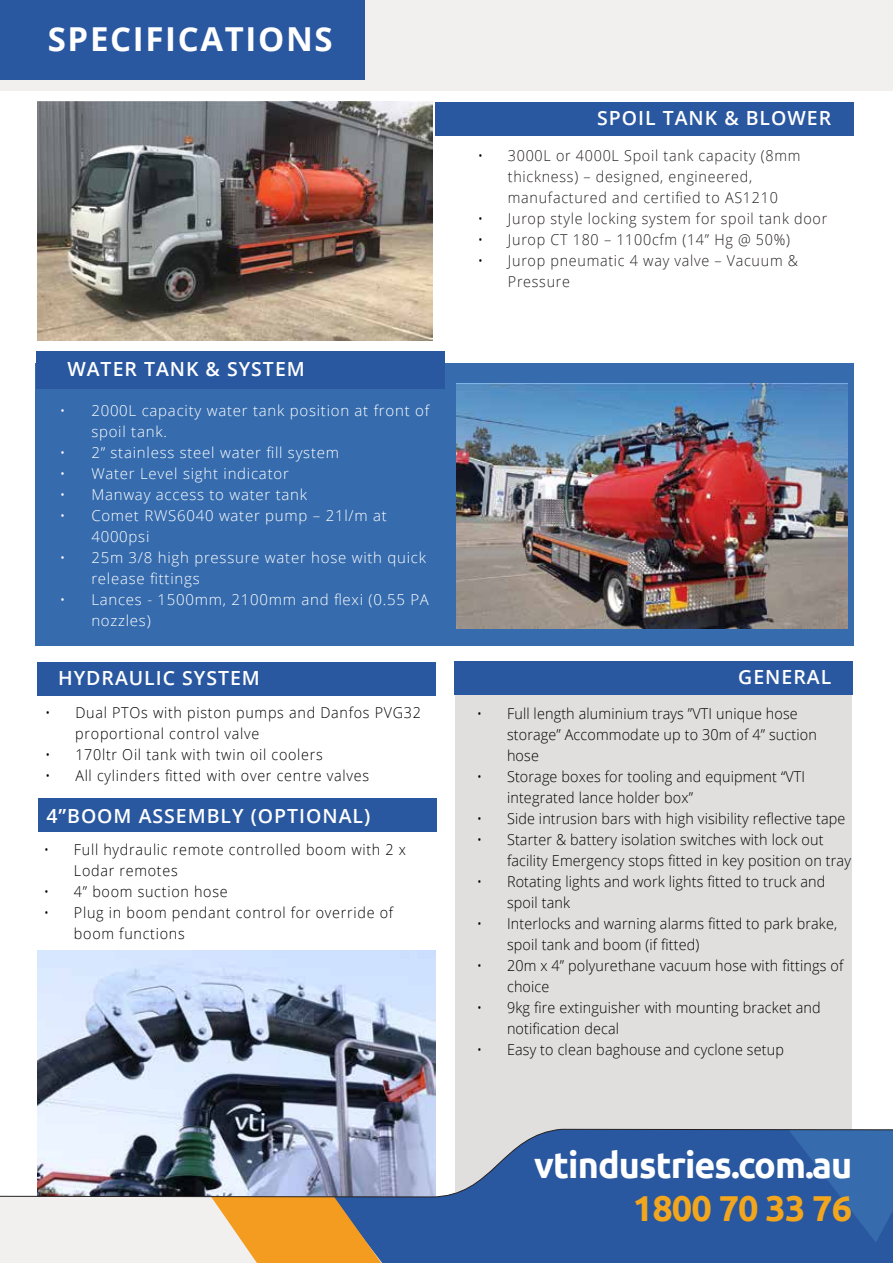
<style>
.page{position:relative;width:893px;height:1263px;background:#fff}
.page>*{position:absolute;margin:0;border:0;box-sizing:border-box;transform-origin:0 0}
.t1{font:700 36px "Ubuntu";letter-spacing:-.025em;color:#fff}
.t2{font:700 36px "Ubuntu";letter-spacing:-.025em;color:#f2a61e}
.t3{font:700 33px "Open Sans";letter-spacing:.05em;color:#fff}
.t4{font:600 19.5px "Open Sans";letter-spacing:.05em;color:#fff}
.t5{font:300 15px/21px "Open Sans";letter-spacing:.01em;color:#000;scale:.96 1}
.t6{font:300 15px/21px "Open Sans";letter-spacing:.05em;color:#fff}
.t7{font:300 15px/21px "Open Sans";letter-spacing:.05em;color:#000;scale:.96 1}
.t8{font:300 15px/21px "Open Sans";letter-spacing:.05em;color:#231f20;scale:.96 1}
.s1{color:#000}
</style>
<div class="page">
<div style="left:455px;top:662px;width:397px;height:539px;background:#e0dfde"></div>
<div style="left:37px;top:662px;width:399px;height:34px;background:#2a58a0"></div>
<div style="left:36px;top:363px;width:818px;height:283px;background:#366cae"></div>
<div style="left:0;top:0;width:893px;height:90px;background:#f2efef"></div>
<div style="left:0;top:0;width:365px;height:79px;background:#2a58a0"></div>
<div style="left:36px;top:351px;width:408px;height:37px;background:#2a58a0"></div>
<img style="left:37px;top:951px;width:399px;height:178px">
<div style="left:436px;top:102px;width:418px;height:34px;background:#2a58a0"></div>
<div style="left:454px;top:661px;width:399px;height:34px;background:#2a58a0"></div>
<div style="left:38px;top:798px;width:398px;height:33px;background:#2a58a0"></div>
<svg style="left:0;top:1129px;width:893px;height:134px"></svg>
<img style="left:456px;top:383px;width:392px;height:245px">
<img style="left:38px;top:102px;width:394px;height:239px">
<h2 class="t3" style="left:48px;top:16px;width:286px">SPECIFICATIONS</h2>
<h3 class="t4" style="left:67px;top:356px;width:239px">WATER TANK &amp; SYSTEM</h3>
<p class="t6" style="left:91px;top:399px;width:339px;text-indent:-32px">• 2000L capacity water tank position at front of spoil tank.</p>
<p class="t6" style="left:60px;top:441px;width:281px">• 2” stainless steel water fill system</p>
<p class="t6" style="left:60px;top:462px;width:230px">• Water Level sight indicator</p>
<p class="t6" style="left:60px;top:483px;width:249px">• Manway access to water tank</p>
<p class="t6" style="left:91px;top:504px;width:297px;text-indent:-32px">• Comet RWS6040 water pump – 21l/m at<br>4000psi</p>
<p class="t6" style="left:91px;top:546px;width:336px;text-indent:-32px">• 25m 3/8 high pressure water hose with quick release fittings</p>
<p class="t6" style="left:91px;top:588px;width:339px;text-indent:-32px">• Lances - 1500mm, 2100mm and flexi (0.55 PA nozzles)</p>
<h3 class="t4" style="left:58px;top:664px;width:203px">HYDRAULIC SYSTEM</h3>
<p class="t7" style="left:75px;top:702px;width:362px;text-indent:-30px">• Dual PTOs with piston pumps and Danfos PVG32 proportional control valve</p>
<p class="t7" style="left:45px;top:744px;width:291px">• 170ltr Oil tank with twin oil coolers</p>
<p class="t7" style="left:45px;top:765px;width:339px">• All cylinders fitted with over centre valves</p>
<h3 class="t4" style="left:46px;top:802px;width:325px">4”BOOM ASSEMBLY (OPTIONAL)</h3>
<p class="t7" style="left:74px;top:838px;width:347px;text-indent:-30px">• Full hydraulic remote controlled boom with 2 x<br>Lodar remotes</p>
<p class="t7" style="left:44px;top:880px;width:193px">• 4” boom suction hose</p>
<p class="t7" style="left:74px;top:901px;width:334px;text-indent:-30px">• Plug in boom pendant control for override of boom functions</p>
<h3 class="t4" style="left:597px;top:105px;width:236px">SPOIL TANK &amp; BLOWER</h3>
<p class="t8" style="left:508px;top:144px;width:306px;text-indent:-30px"><span class="s1">•</span> 3000L or 4000L Spoil tank capacity (8mm thickness) – designed, engineered, manufactured and certified to AS1210</p>
<p class="t8" style="left:478px;top:207px;width:366px"><span class="s1">•</span> Jurop style locking system for spoil tank door</p>
<p class="t8" style="left:478px;top:228px;width:327px"><span class="s1">•</span> Jurop CT 180 – 1100cfm (14” Hg @ 50%)</p>
<p class="t8" style="left:508px;top:249px;width:304px;text-indent:-30px"><span class="s1">•</span> Jurop pneumatic 4 way valve – Vacuum &amp;<br>Pressure</p>
<h3 class="t4" style="left:738px;top:664px;width:94px">GENERAL</h3>
<p class="t5" style="left:507px;top:702px;width:324px;text-indent:-30px">• Full length aluminium trays ”VTI unique hose storage” Accommodate up to 30m of 4” suction hose</p>
<p class="t5" style="left:507px;top:765px;width:312px;text-indent:-30px">• Storage boxes for tooling and equipment “VTI integrated lance holder box”</p>
<p class="t5" style="left:477px;top:807px;width:385px">• Side intrusion bars with high visibility reflective tape</p>
<p class="t5" style="left:507px;top:828px;width:360px;text-indent:-30px">• Starter &amp; battery isolation switches with lock out facility Emergency stops fitted in key position on tray</p>
<p class="t5" style="left:507px;top:870px;width:333px;text-indent:-30px">• Rotating lights and work lights fitted to truck and spoil tank</p>
<p class="t5" style="left:507px;top:912px;width:345px;text-indent:-30px">• Interlocks and warning alarms fitted to park brake, spoil tank and boom (if fitted)</p>
<p class="t5" style="left:507px;top:954px;width:352px;text-indent:-30px">• 20m x 4” polyurethane vacuum hose with fittings of choice</p>
<p class="t5" style="left:507px;top:996px;width:328px;text-indent:-30px">• 9kg fire extinguisher with mounting bracket and notification decal</p>
<p class="t5" style="left:477px;top:1038px;width:321px">• Easy to clean baghouse and cyclone setup</p>
<h1 class="t1" style="left:534px;top:1143px;width:319px">vtindustries.com.au</h1>
<h1 class="t2" style="left:633px;top:1187px;width:221px">1800 70 33 76</h1>
</div>
